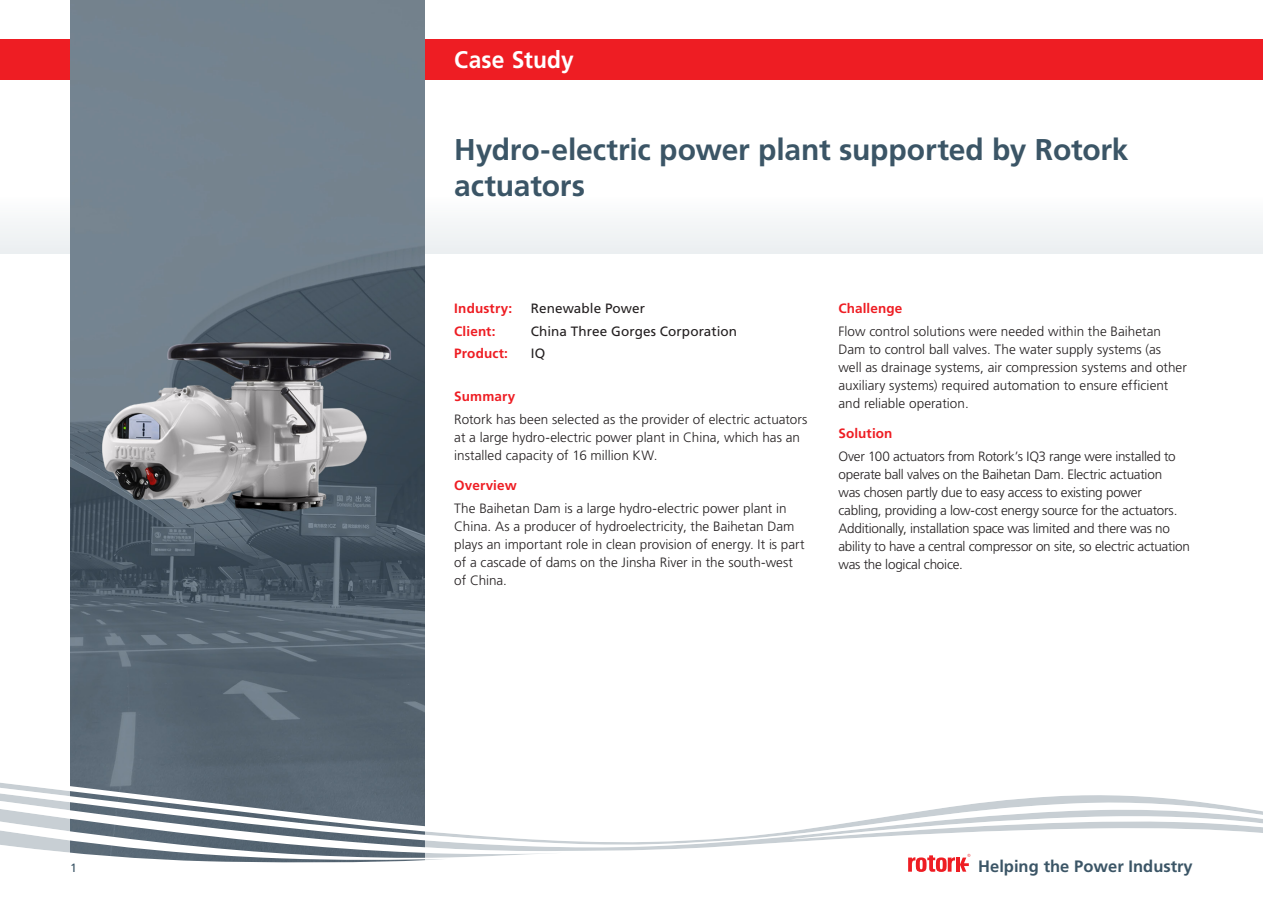
<style>
.page{position:relative;width:1263px;height:919px;background:#fff}
.page>*{position:absolute;margin:0;border:0;box-sizing:border-box;transform-origin:0 0}
.t1{font:700 30px/36px "Frutiger LT Std";letter-spacing:-.005em;color:#3b5566}
.t2{font:700 24px "Frutiger LT Std";letter-spacing:.005em;color:#fff;scale:.95 1}
.t3{font:700 16.5px "Frutiger LT Std";color:#3b5566}
.t4{font:300 13.5px/18px "Frutiger LT Std";letter-spacing:-.005em;color:#231f20}
.t5{font:700 13.5px "Frutiger LT Std";letter-spacing:.01em;color:#ee1d23}
.t6{font:13.5px "Frutiger LT Pro";letter-spacing:.005em;color:#231f20}
.t7{font:12px "Frutiger LT Std";color:#3b5566}
</style>
<div class="page">
<div style="left:0;top:39px;width:1263px;height:41px;background:#ee1d23"></div>
<div style="left:0;top:195px;width:1263px;height:58px;background:#f4f6f7"></div>
<img style="left:70px;top:0;width:354px;height:772px">
<svg style="left:0;top:772px;width:1263px;height:100px"></svg>
<svg style="left:881px;top:853px;width:89px;height:18px"></svg>
<h2 class="t2" style="left:454px;top:45px;width:127px">Case Study</h2>
<h1 class="t1" style="left:454px;top:131px;width:676px">Hydro-electric power plant supported by Rotork actuators</h1>
<p class="t5" style="left:454px;top:300px;width:59px">Industry:</p>
<p class="t6" style="left:531px;top:300px;width:116px">Renewable Power</p>
<p class="t5" style="left:454px;top:323px;width:43px">Client:</p>
<p class="t6" style="left:531px;top:323px;width:208px">China Three Gorges Corporation</p>
<p class="t5" style="left:454px;top:345px;width:55px">Product:</p>
<p class="t6" style="left:531px;top:345px;width:16px">IQ</p>
<p class="t5" style="left:454px;top:388px;width:63px">Summary</p>
<p class="t4" style="left:454px;top:410px;width:355px">Rotork has been selected as the provider of electric actuators at a large hydro-electric power plant in China, which has an installed capacity of 16 million KW.</p>
<p class="t5" style="left:454px;top:477px;width:64px">Overview</p>
<p class="t4" style="left:454px;top:499px;width:352px">The Baihetan Dam is a large hydro-electric power plant in China. As a producer of hydroelectricity, the Baihetan Dam plays an important role in clean provision of energy. It is part of a cascade of dams on the Jinsha River in the south-west of China.</p>
<p class="t5" style="left:838px;top:300px;width:65px">Challenge</p>
<p class="t4" style="left:838px;top:322px;width:350px">Flow control solutions were needed within the Baihetan Dam to control ball valves. The water supply systems (as well as drainage systems, air compression systems and other auxiliary systems) required automation to ensure efficient and reliable operation.</p>
<p class="t5" style="left:838px;top:425px;width:56px">Solution</p>
<p class="t4" style="left:838px;top:447px;width:353px">Over 100 actuators from Rotork’s IQ3 range were installed to operate ball valves on the Baihetan Dam. Electric actuation<br>was chosen partly due to easy access to existing power<br>cabling, providing a low-cost energy source for the actuators.<br>Additionally, installation space was limited and there was no ability to have a central compressor on site, so electric actuation was the logical choice.</p>
<p class="t7" style="left:70px;top:860px;width:8px">1</p>
<p class="t3" style="left:978px;top:856px;width:216px">Helping the Power Industry</p>
<p class="t3" style="left:951px;top:856px;width:174px">Helping the XXXXXXX</p>
</div>
